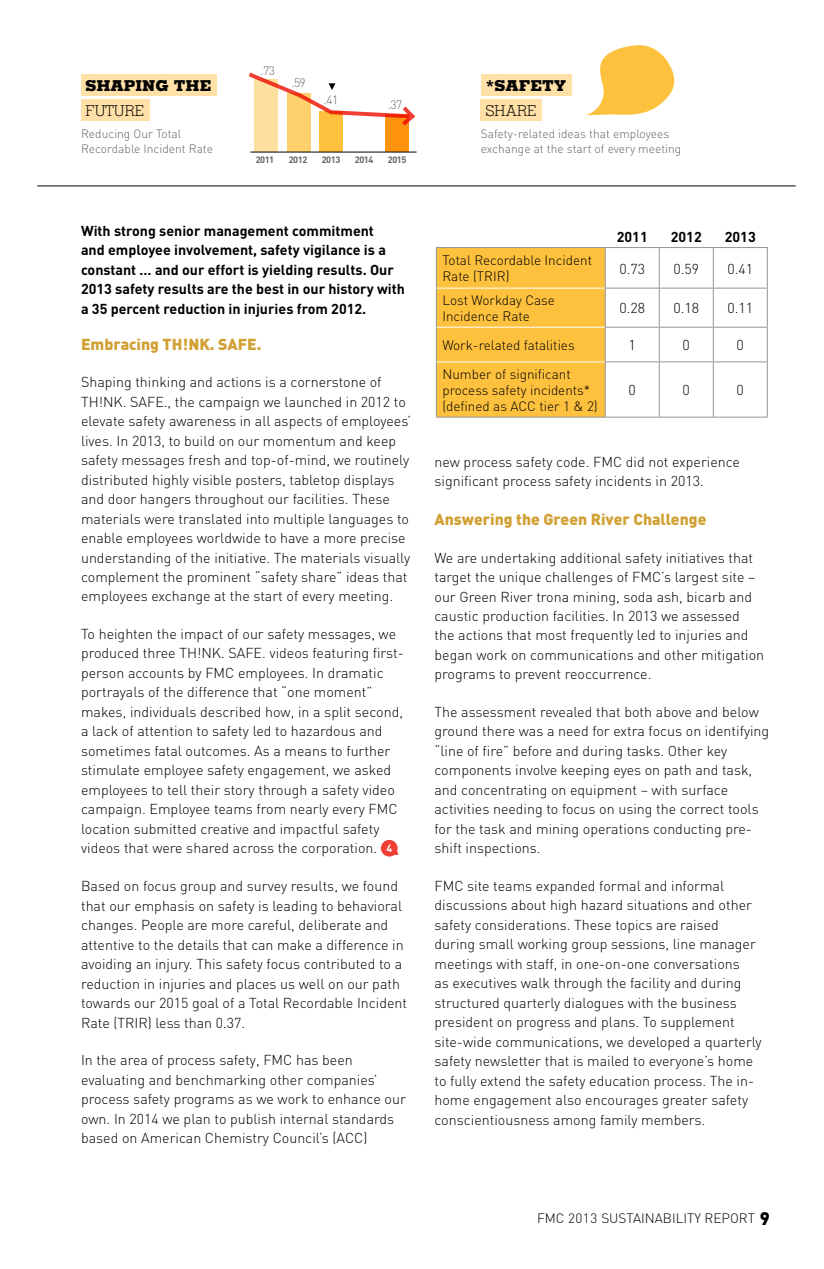
<style>
.page{position:relative;width:824px;height:1269px;background:#fff}
.page>*{position:absolute;margin:0;border:0;box-sizing:border-box;transform-origin:0 0}
.t1{font:900 15.75px "DIN";color:#d1a033}
.t2{font:800 15px "Memphis";color:#000}
.t3{font:300 15px "Memphis";color:#000}
.t4{font:300 14.25px/19.5px "DIN";color:#000}
.t5{font:700 14.25px/19.5px "DIN";color:#000}
.t6{font:300 13.5px/16.2px "DIN";color:#000}
.t7{font:300 12px/14.2px "DIN";color:#636466}
.t8{font:700 9.15px "DIN";letter-spacing:-.05em;color:#636466}
.s1{font-weight:700;font-size:10.5px;color:#fff}
.s2{font-weight:900;font-size:18px}
</style>
<div class="page">
<svg style="left:381px;top:840px;width:17px;height:17px"></svg>
<hr style="left:37px;top:186px;width:758px;height:1px;background:#000">
<div style="left:437px;top:248px;width:167px;height:169px;background:#fec13e"></div>
<hr style="left:436px;top:247px;width:169px;height:1px;background:#939598">
<hr style="left:436px;top:248px;width:1px;height:40px;background:#939598">
<hr style="left:605px;top:247px;width:54px;height:1px;background:#939598">
<hr style="left:604px;top:248px;width:1px;height:40px;background:#939598">
<hr style="left:659px;top:247px;width:54px;height:1px;background:#939598">
<hr style="left:658px;top:248px;width:1px;height:40px;background:#939598">
<hr style="left:713px;top:247px;width:54px;height:1px;background:#939598">
<hr style="left:712px;top:248px;width:1px;height:40px;background:#939598">
<hr style="left:766px;top:248px;width:1px;height:40px;background:#939598">
<hr style="left:436px;top:288px;width:1px;height:39px;background:#939598">
<hr style="left:604px;top:288px;width:55px;height:1px;background:#939598">
<hr style="left:604px;top:289px;width:1px;height:38px;background:#939598">
<hr style="left:659px;top:288px;width:54px;height:1px;background:#939598">
<hr style="left:658px;top:289px;width:1px;height:38px;background:#939598">
<hr style="left:713px;top:288px;width:54px;height:1px;background:#939598">
<hr style="left:712px;top:289px;width:1px;height:38px;background:#939598">
<hr style="left:766px;top:289px;width:1px;height:38px;background:#939598">
<hr style="left:436px;top:327px;width:1px;height:35px;background:#939598">
<hr style="left:604px;top:327px;width:55px;height:1px;background:#939598">
<hr style="left:604px;top:328px;width:1px;height:34px;background:#939598">
<hr style="left:659px;top:327px;width:54px;height:1px;background:#939598">
<hr style="left:658px;top:328px;width:1px;height:34px;background:#939598">
<hr style="left:713px;top:327px;width:54px;height:1px;background:#939598">
<hr style="left:712px;top:328px;width:1px;height:34px;background:#939598">
<hr style="left:766px;top:328px;width:1px;height:34px;background:#939598">
<hr style="left:436px;top:362px;width:1px;height:55px;background:#939598">
<hr style="left:604px;top:362px;width:55px;height:1px;background:#939598">
<hr style="left:604px;top:362px;width:1px;height:55px;background:#939598">
<hr style="left:659px;top:362px;width:54px;height:1px;background:#939598">
<hr style="left:658px;top:362px;width:1px;height:55px;background:#939598">
<hr style="left:713px;top:362px;width:54px;height:1px;background:#939598">
<hr style="left:712px;top:362px;width:1px;height:55px;background:#939598">
<hr style="left:766px;top:362px;width:1px;height:55px;background:#939598">
<hr style="left:436px;top:417px;width:169px;height:1px;background:#939598">
<hr style="left:605px;top:417px;width:54px;height:1px;background:#939598">
<hr style="left:659px;top:417px;width:54px;height:1px;background:#939598">
<hr style="left:713px;top:417px;width:54px;height:1px;background:#939598">
<hr style="left:436px;top:288px;width:168px;height:1px;background:#fff">
<hr style="left:436px;top:327px;width:168px;height:1px;background:#fff">
<hr style="left:436px;top:362px;width:168px;height:1px;background:#fff">
<div style="left:385px;top:115px;width:24px;height:37px;background:#8d5108"></div>
<div style="left:385px;top:115px;width:24px;height:36px;background:#fd920f"></div>
<div style="left:254px;top:79px;width:24px;height:73px;background:#fee09e"></div>
<hr style="left:250px;top:152px;width:166px;height:1px;background:#000">
<div style="left:287px;top:94px;width:23px;height:58px;background:#fed06e"></div>
<div style="left:319px;top:111px;width:24px;height:41px;background:#fec13e"></div>
<svg style="left:248px;top:72px;width:168px;height:55px"></svg>
<div style="left:81px;top:74px;width:135px;height:22px;background:#ffe0a7"></div>
<div style="left:81px;top:99px;width:69px;height:21px;background:#ffe0a7"></div>
<div style="left:481px;top:74px;width:90px;height:22px;background:#ffe0a7"></div>
<div style="left:481px;top:99px;width:61px;height:21px;background:#ffe0a7"></div>
<svg style="left:571px;top:45px;width:104px;height:71px"></svg>
<p class="t2" style="left:86px;top:76px;width:127px">SHAPING THE</p>
<p class="t3" style="left:86px;top:101px;width:60px">FUTURE</p>
<p class="t7" style="left:260px;top:63px;width:16px">.73</p>
<p class="t7" style="left:291px;top:75px;width:16px">.59</p>
<p class="t7" style="left:324px;top:92px;width:16px">.41</p>
<p class="t7" style="left:388px;top:97px;width:16px">.37</p>
<p class="t2" style="left:485px;top:76px;width:82px">*SAFETY</p>
<p class="t3" style="left:485px;top:101px;width:52px">SHARE</p>
<p class="t7" style="left:81px;top:127px;width:133px">Reducing Our Total<br>Recordable Incident Rate</p>
<p class="t7" style="left:481px;top:127px;width:202px">Safety-related ideas that employees exchange at the start of every meeting</p>
<p class="t8" style="left:256px;top:154px;width:20px">2011</p>
<p class="t8" style="left:289px;top:154px;width:20px">2012</p>
<p class="t8" style="left:322px;top:154px;width:20px">2013</p>
<p class="t8" style="left:355px;top:154px;width:20px">2014</p>
<p class="t8" style="left:388px;top:154px;width:20px">2015</p>
<p class="t5" style="left:81px;top:220px;width:325px">With strong senior management commitment<br>and employee involvement, safety vigilance is a constant … and our effort is yielding results. Our 2013 safety results are the best in our history with a 35 percent reduction in injuries from 2012.</p>
<p class="t1" style="left:81px;top:333px;width:182px">Embracing TH!NK. SAFE.</p>
<p class="t4" style="left:81px;top:372px;width:332px">Shaping thinking and actions is a cornerstone of TH!NK. SAFE., the campaign we launched in 2012 to elevate safety awareness in all aspects of employees’ lives. In 2013, to build on our momentum and keep safety messages fresh and top-of-mind, we routinely distributed highly visible posters, tabletop displays and door hangers throughout our facilities. These materials were translated into multiple languages to enable employees worldwide to have a more precise understanding of the initiative. The materials visually complement the prominent “safety share” ideas that employees exchange at the start of every meeting.</p>
<p class="t4" style="left:81px;top:624px;width:324px">To heighten the impact of our safety messages, we produced three TH!NK. SAFE. videos featuring first&shy;person accounts by FMC employees. In dramatic portrayals of the difference that “one moment” makes, individuals described how, in a split second, a lack of attention to safety led to hazardous and sometimes fatal outcomes. As a means to further stimulate employee safety engagement, we asked employees to tell their story through a safety video campaign. Employee teams from nearly every FMC location submitted creative and impactful safety videos that were shared across the corporation. <span class="s1">4</span></p>
<p class="t4" style="left:81px;top:876px;width:327px">Based on focus group and survey results, we found that our emphasis on safety is leading to behavioral changes. People are more careful, deliberate and attentive to the details that can make a difference in avoiding an injury. This safety focus contributed to a reduction in injuries and places us well on our path towards our 2015 goal of a Total Recordable Incident Rate (TRIR) less than 0.37.</p>
<p class="t4" style="left:81px;top:1050px;width:326px">In the area of process safety, FMC has been evaluating and benchmarking other companies’ process safety programs as we work to enhance our own. In 2014 we plan to publish internal standards based on American Chemistry Council’s (ACC)</p>
<p class="t5" style="left:616px;top:226px;width:32px">2011</p>
<p class="t5" style="left:670px;top:226px;width:32px">2012</p>
<p class="t5" style="left:724px;top:226px;width:32px">2013</p>
<p class="t6" style="left:442px;top:252px;width:151px">Total Recordable Incident<br>Rate (TRIR)</p>
<p class="t4" style="left:619px;top:259px;width:27px">0.73</p>
<p class="t4" style="left:673px;top:259px;width:27px">0.59</p>
<p class="t4" style="left:727px;top:259px;width:27px">0.41</p>
<p class="t6" style="left:442px;top:292px;width:114px">Lost Workday Case<br>Incidence Rate</p>
<p class="t4" style="left:619px;top:298px;width:27px">0.28</p>
<p class="t4" style="left:673px;top:298px;width:27px">0.18</p>
<p class="t4" style="left:727px;top:298px;width:27px">0.11</p>
<p class="t6" style="left:442px;top:337px;width:134px">Work-related fatalities</p>
<p class="t4" style="left:628px;top:335px;width:9px">1</p>
<p class="t4" style="left:682px;top:335px;width:9px">0</p>
<p class="t4" style="left:736px;top:335px;width:9px">0</p>
<p class="t6" style="left:442px;top:366px;width:157px">Number of significant process safety incidents* (defined as ACC tier 1 &amp; 2)</p>
<p class="t4" style="left:628px;top:380px;width:9px">0</p>
<p class="t4" style="left:682px;top:380px;width:9px">0</p>
<p class="t4" style="left:736px;top:380px;width:9px">0</p>
<p class="t4" style="left:434px;top:451px;width:307px">new process safety code. FMC did not experience significant process safety incidents in 2013.</p>
<p class="t1" style="left:434px;top:509px;width:273px">Answering the Green River Challenge</p>
<p class="t4" style="left:434px;top:548px;width:331px">We are undertaking additional safety initiatives that target the unique challenges of FMC’s largest site – our Green River trona mining, soda ash, bicarb and caustic production facilities. In 2013 we assessed<br>the actions that most frequently led to injuries and began work on communications and other mitigation programs to prevent reoccurrence.</p>
<p class="t4" style="left:434px;top:702px;width:336px">The assessment revealed that both above and below ground there was a need for extra focus on identifying “line of fire” before and during tasks. Other key components involve keeping eyes on path and task, and concentrating on equipment – with surface activities needing to focus on using the correct tools for the task and mining operations conducting pre&shy;shift inspections.</p>
<p class="t4" style="left:434px;top:876px;width:329px">FMC site teams expanded formal and informal discussions about high hazard situations and other safety considerations. These topics are raised during small working group sessions, line manager meetings with staff, in one-on-one conversations<br>as executives walk through the facility and during structured quarterly dialogues with the business president on progress and plans. To supplement site-wide communications, we developed a quarterly safety newsletter that is mailed to everyone’s home to fully extend the safety education process. The in&shy;home engagement also encourages greater safety conscientiousness among family members.</p>
<p class="t6" style="left:537px;top:1210px;width:234px">FMC 2013 SUSTAINABILITY REPORT <span class="s2">9</span></p>
</div>
